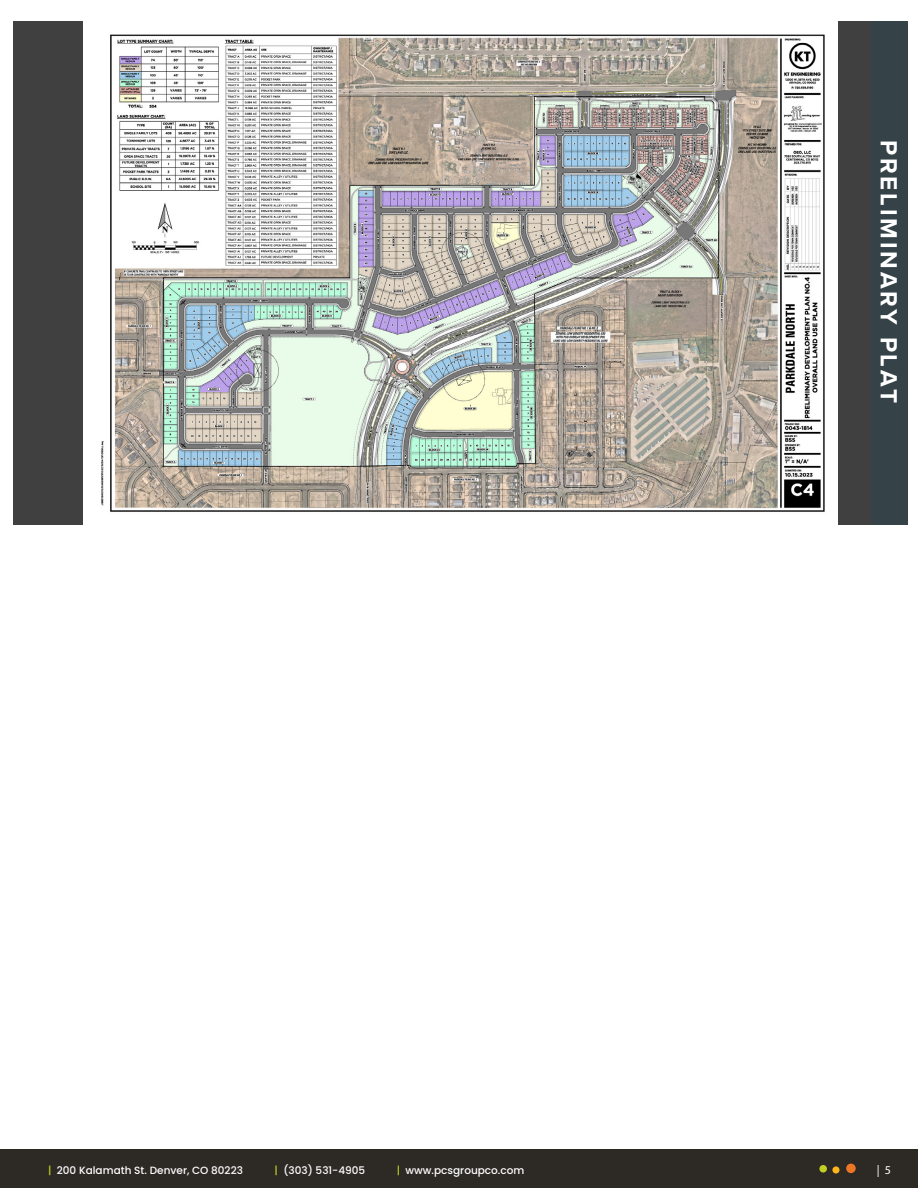
<style>
.page{position:relative;width:918px;height:1188px;background:#fff}
.page>*{position:absolute;margin:0;border:0;box-sizing:border-box;transform-origin:0 0}
.t1{font:700 24.3px "Proxima Nova";letter-spacing:.115em;color:#fff}
.t2{font:12px "Myriad Pro";color:#fff}
.t3{font:500 10.5px "Poppins";color:#fff}
.s1{color:#c1ce23}
</style>
<div class="page">
<div style="left:0;top:1149px;width:918px;height:39px;background:#2d2a26"></div>
<div style="left:819px;top:1165px;width:8px;height:8px;background:#c1ce23;border-radius:50%"></div>
<div style="left:832px;top:1166px;width:8px;height:8px;background:#fcb61c;border-radius:50%"></div>
<div style="left:846px;top:1164px;width:10px;height:9px;background:#ed7625;border-radius:50%"></div>
<div style="left:14px;top:22px;width:894px;height:503px;background:#404040"></div>
<div style="left:872px;top:22px;width:36px;height:503px;background:#354248"></div>
<img style="left:83px;top:22px;width:755px;height:503px">
<p class="t1" style="left:907px;top:140px;width:265px;rotate:90deg">PRELIMINARY PLAT</p>
<p class="t3" style="left:48px;top:1164px;width:197px"><span class="s1">|</span> 200 Kalamath St. Denver, CO 80223</p>
<p class="t3" style="left:275px;top:1164px;width:92px"><span class="s1">|</span> (303) 531-4905</p>
<p class="t3" style="left:397px;top:1164px;width:129px"><span class="s1">|</span> www.pcsgroupco.com</p>
<p class="t2" style="left:877px;top:1162px;width:16px">| 5</p>
</div>
